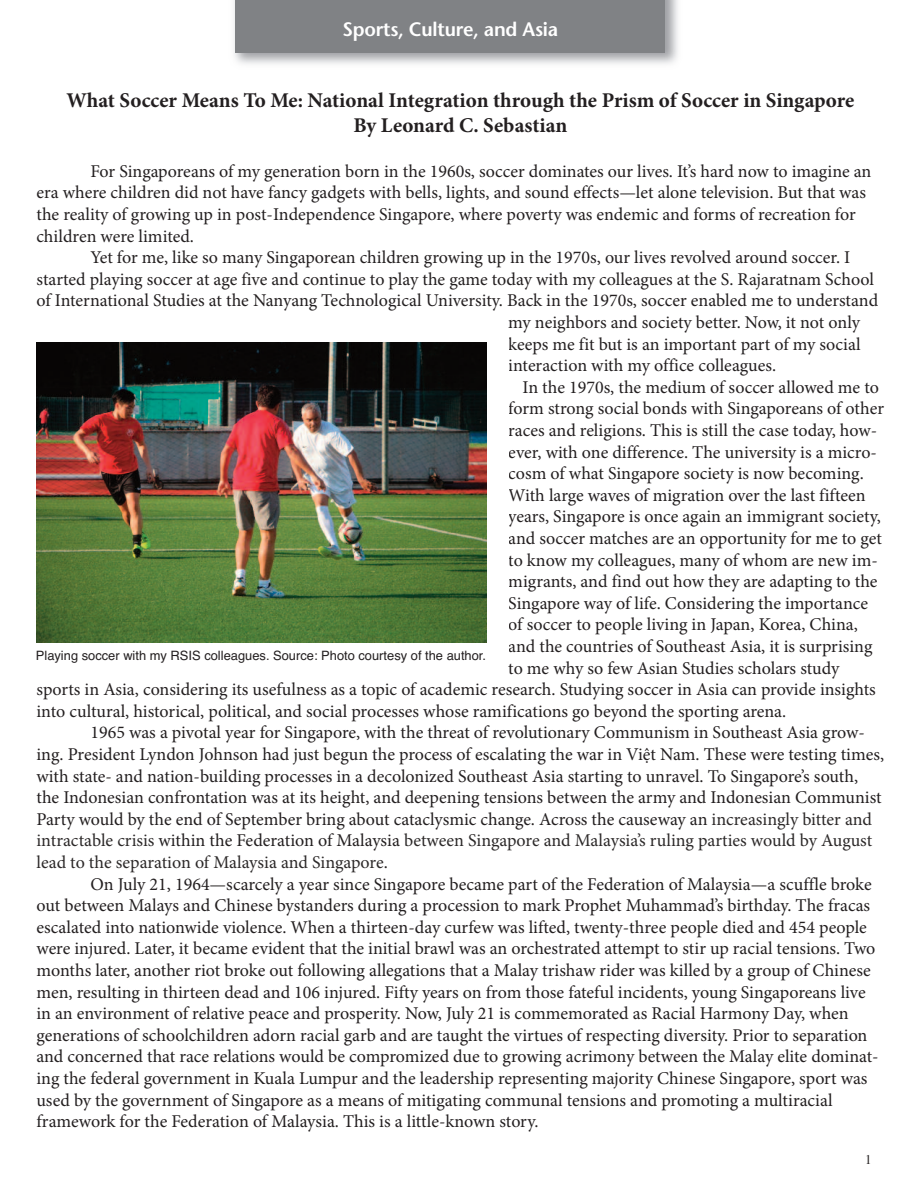
<style>
.page{position:relative;width:918px;height:1188px;background:#fff}
.page>*{position:absolute;margin:0;border:0;box-sizing:border-box;transform-origin:0 0}
.t1{font:700 21px/25.2px "Minion Pro";color:#231f20;text-align:center}
.t2{font:600 19.5px "Stone Sans";letter-spacing:-.01em;color:#fff}
.t3{font:18px/21.6px "Minion Pro";color:#231f20}
.t4{font:18px "Minion Pro";color:#2c2929}
.t5{font:13.5px "EAA Times";color:#231f20;scale:.95 1}
.t6{font:12.9px "Helvetica";color:#231f20}
.s1{color:#2c2929}
.s2{color:#231f20}
</style>
<div class="page">
<img style="left:234px;top:0;width:444px;height:64px">
<div style="left:235px;top:0;width:430px;height:52px;background:#808285"></div>
<img style="left:37px;top:342px;width:449px;height:300px">
<p class="t2" style="left:342px;top:22px;width:217px">Sports, Culture, and Asia</p>
<p class="t1" style="left:67px;top:89px;width:789px">What Soccer Means To Me: National Integration through the Prism of Soccer in Singapore<br>By Leonard C. Sebastian</p>
<p class="t3" style="left:36px;top:162px;width:836px;text-indent:54px">For Singaporeans of my generation born in the 1960s, soccer dominates our lives. It’s hard now to imagine an era where children did not have fancy gadgets with bells, lights, and sound effects—let alone television. But that was the reality of growing up in post-Independence Singapore, where poverty was endemic and forms of recreation for children were limited.</p>
<p class="t3" style="left:90px;top:248px;width:761px">Yet for me, like so many Singaporean children growing up in the 1970s, our lives revolved around soccer. I</p>
<p class="t3" style="left:36px;top:270px;width:839px">started playing soccer at age five and continue to play the game today with my colleagues at the S. Rajaratnam School</p>
<p class="t3" style="left:36px;top:291px;width:843px">of International Studies at the Nanyang Technological University. Back in the 1970s, soccer enabled me to understand</p>
<p class="t3" style="left:508px;top:313px;width:353px">my neighbors and society better. Now, it not only</p>
<p class="t3" style="left:508px;top:335px;width:354px">keeps me fit but is an important part of my social</p>
<p class="t3" style="left:508px;top:356px;width:269px">interaction with my office colleagues.</p>
<p class="t3" style="left:522px;top:378px;width:358px">In the 1970s, the medium of soccer allowed me to</p>
<p class="t3" style="left:508px;top:399px;width:377px">form strong social bonds with Singaporeans of other</p>
<p class="t3" style="left:508px;top:421px;width:370px">races and religions. This is still the case today, how-</p>
<p class="t3" style="left:508px;top:443px;width:370px">ever, with one difference. The university is a micro-</p>
<p class="t3" style="left:508px;top:464px;width:357px">cosm of what Singapore society is now becoming.</p>
<p class="t3" style="left:508px;top:486px;width:359px">With large waves of migration over the last fifteen</p>
<p class="t3" style="left:508px;top:507px;width:374px">years, Singapore is once again an immigrant society,</p>
<p class="t3" style="left:508px;top:529px;width:375px">and soccer matches are an opportunity for me to get</p>
<p class="t3" style="left:508px;top:551px;width:371px">to know my colleagues, many of whom are new im-</p>
<p class="t3" style="left:508px;top:572px;width:371px">migrants, and find out how they are adapting to the</p>
<p class="t3" style="left:508px;top:594px;width:361px">Singapore way of life. Considering the importance</p>
<p class="t3" style="left:508px;top:615px;width:351px">of soccer to people living in Japan, Korea, China,</p>
<p class="t3" style="left:508px;top:637px;width:366px">and the countries of Southeast Asia, it is surprising</p>
<p class="t3" style="left:508px;top:659px;width:333px">to me why so few Asian Studies scholars study</p>
<p class="t3" style="left:36px;top:680px;width:841px">sports in Asia, considering its usefulness as a topic of academic research. Studying soccer in Asia can provide insights</p>
<p class="t3" style="left:36px;top:702px;width:751px">into cultural, historical, political, and social processes whose ramifications go beyond the sporting arena.</p>
<p class="t3" style="left:90px;top:723px;width:776px">1965 was a pivotal year for Singapore, with the threat of revolutionary Communism in Southeast Asia grow-</p>
<p class="t3" style="left:36px;top:745px;width:849px">ing. President Lyndon Johnson had just begun the process of escalating the war in Việt Nam. These were testing times,</p>
<p class="t3" style="left:36px;top:767px;width:823px">with state- and nation-building processes in a decolonized Southeast Asia starting to unravel. To Singapore’s south,</p>
<p class="t3" style="left:36px;top:788px;width:847px">the Indonesian confrontation was at its height, and deepening tensions between the army and Indonesian Communist</p>
<p class="t3" style="left:36px;top:810px;width:837px">Party would by the end of September bring about cataclysmic change. Across the causeway an <span class="s1">increasingly bitter and</span></p>
<p class="t4" style="left:36px;top:834px;width:837px">intractable crisis <span class="s2">within the Federation of Malaysia</span> between Singapore and Malaysia’s ruling parties would by August</p>
<p class="t4" style="left:36px;top:855px;width:353px">lead to the separation of Malaysia and Singapore<span class="s2">.</span></p>
<p class="t3" style="left:90px;top:875px;width:783px">On July 21, 1964—scarcely a year since Singapore became part of the Federation of Malaysia—a scuffle broke</p>
<p class="t3" style="left:36px;top:896px;width:835px">out between Malays and Chinese bystanders during a procession to mark Prophet Muhammad’s birthday. The fracas</p>
<p class="t3" style="left:36px;top:918px;width:832px">escalated into nationwide violence. When a thirteen-day curfew was lifted, twenty-three people died and 454 people</p>
<p class="t3" style="left:36px;top:939px;width:840px">were injured. Later, it became evident that the initial brawl was an orchestrated attempt to stir up racial tensions. Two</p>
<p class="t3" style="left:36px;top:961px;width:836px">months later, another riot broke out following allegations that a Malay trishaw rider was killed by a group of Chinese</p>
<p class="t3" style="left:36px;top:983px;width:831px">men, resulting in thirteen dead and 106 injured. Fifty years on from those fateful incidents, young Singaporeans live</p>
<p class="t3" style="left:36px;top:1004px;width:814px">in an environment of relative peace and prosperity. Now, July 21 is commemorated as Racial Harmony Day, when</p>
<p class="t3" style="left:36px;top:1026px;width:833px">generations of schoolchildren adorn racial garb and are taught the virtues of respecting diversity. Prior to separation</p>
<p class="t3" style="left:36px;top:1047px;width:844px">and concerned that race relations would be compromized due to growing acrimony between the Malay elite dominat-</p>
<p class="t3" style="left:36px;top:1069px;width:833px">ing the federal government in Kuala Lumpur and the leadership representing majority Chinese Singapore, sport was</p>
<p class="t3" style="left:36px;top:1091px;width:798px">used by the government of Singapore as a means of mitigating communal tensions and promoting a multiracial</p>
<p class="t3" style="left:36px;top:1112px;width:504px">framework for the Federation of Malaysia. This is a little-known story.</p>
<p class="t6" style="left:36px;top:648px;width:452px">Playing soccer with my RSIS colleagues. Source: Photo courtesy of the author.</p>
<p class="t5" style="left:865px;top:1155px;width:8px">1</p>
</div>
